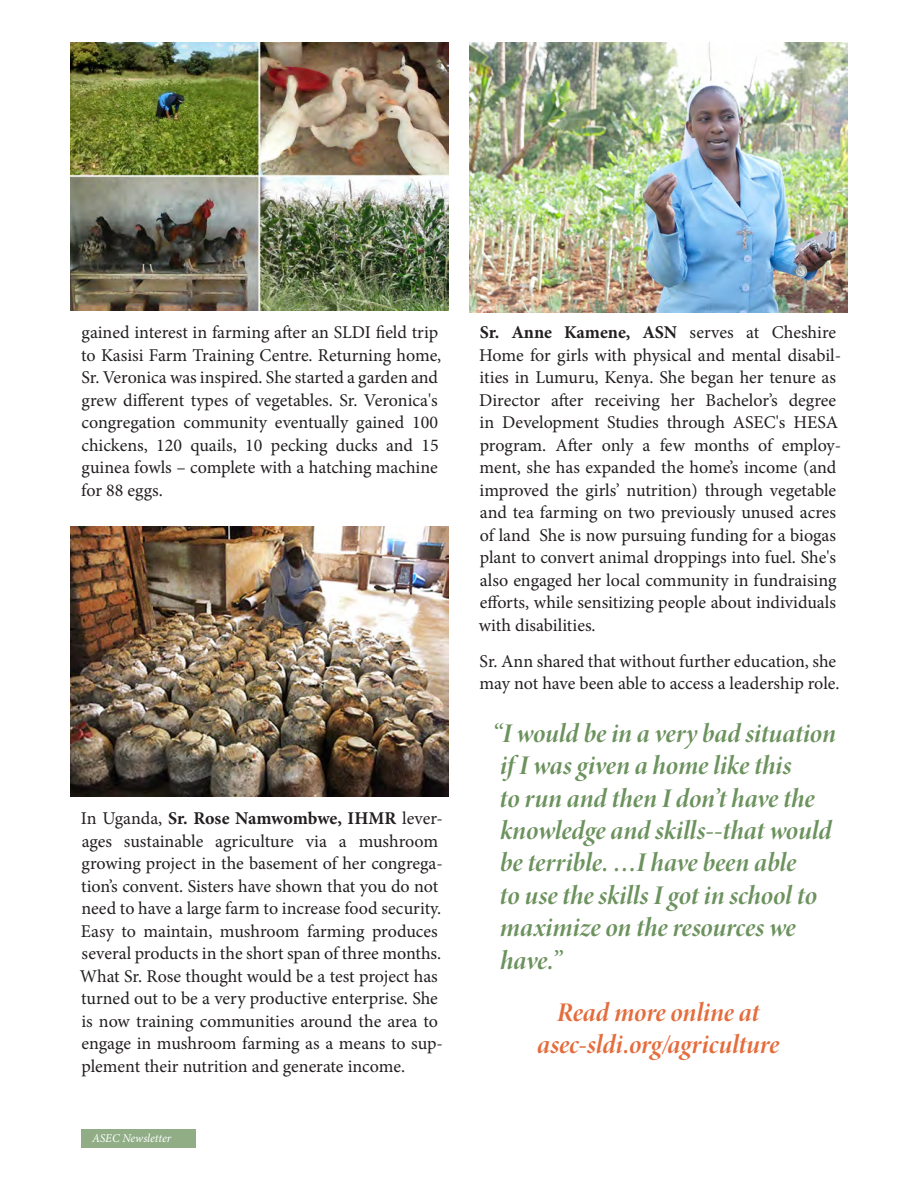
<style>
.page{position:relative;width:918px;height:1188px;background:#fff}
.page>*{position:absolute;margin:0;border:0;box-sizing:border-box;transform-origin:0 0}
.pull_quotes{font:27px/32.4px "Minion Pro Bold It Disp";letter-spacing:-.005em;color:#6c925e}
.Call_2_Action_Orange{font:27px/32.4px "Minion Pro Bold It Disp";letter-spacing:-.005em;color:#e46d3d;text-align:center}
.t1{font:18px/22.5px "Minion Pro";letter-spacing:-.005em;color:#231f20}
.t2{font:italic 12px "Minion Pro";letter-spacing:-.005em;color:#fff}
.s1{font-weight:700}
</style>
<div class="page">
<img style="left:71px;top:526px;width:378px;height:270px">
<img style="left:71px;top:43px;width:378px;height:267px">
<img style="left:469px;top:43px;width:378px;height:270px">
<div style="left:81px;top:1129px;width:115px;height:19px;background:#90ad86"></div>
<p class="t1" style="left:81px;top:321px;width:362px">gained interest in farming after an SLDI field trip to Kasisi Farm Training Centre. Returning home, Sr. Veronica was inspired. She started a garden and grew different types of vegetables. Sr. Veronica's congregation community eventually gained 100 chickens, 120 quails, 10 pecking ducks and 15 guinea fowls – complete with a hatching machine for 88 eggs.</p>
<p class="t1" style="left:80px;top:807px;width:365px">In Uganda, <span class="s1">Sr. Rose Namwombwe, IHMR</span> lever&shy;ages sustainable agriculture via a mushroom growing project in the basement of her congrega&shy;tion’s convent. Sisters have shown that you do not need to have a large farm to increase food security.<br>Easy to maintain, mushroom farming produces several products in the short span of three months.<br>What Sr. Rose thought would be a test project has turned out to be a very productive enterprise. She is now training communities around the area to engage in mushroom farming as a means to sup&shy;plement their nutrition and generate income.</p>
<p class="t2" style="left:92px;top:1130px;width:81px">ASEC Newsletter</p>
<p class="t1" style="left:479px;top:321px;width:364px"><span class="s1">Sr. Anne Kamene, ASN</span> serves at Cheshire Home for girls with physical and mental disabil&shy;ities in Lumuru, Kenya. She began her tenure as Director after receiving her Bachelor’s degree in Development Studies through ASEC's HESA program. After only a few months of employ&shy;ment, she has expanded the home’s income (and improved the girls’ nutrition) through vegetable and tea farming on two previously unused acres of land She is now pursuing funding for a biogas plant to convert animal droppings into fuel. She's also engaged her local community in fundraising efforts, while sensitizing people about individuals with disabilities.</p>
<p class="t1" style="left:480px;top:650px;width:362px">Sr. Ann shared that without further education, she may not have been able to access a leadership role.</p>
<p class="pull_quotes" style="left:492px;top:718px;width:345px">“I would be in a very bad situation if I was given a home like this<br>to run and then I don’t have the knowledge and skills--that would be terrible. …I have been able<br>to use the skills I got in school to maximize on the resources we have.”</p>
<p class="Call_2_Action_Orange" style="left:537px;top:997px;width:244px">Read more online at asec-sldi.org/agriculture</p>
</div>
